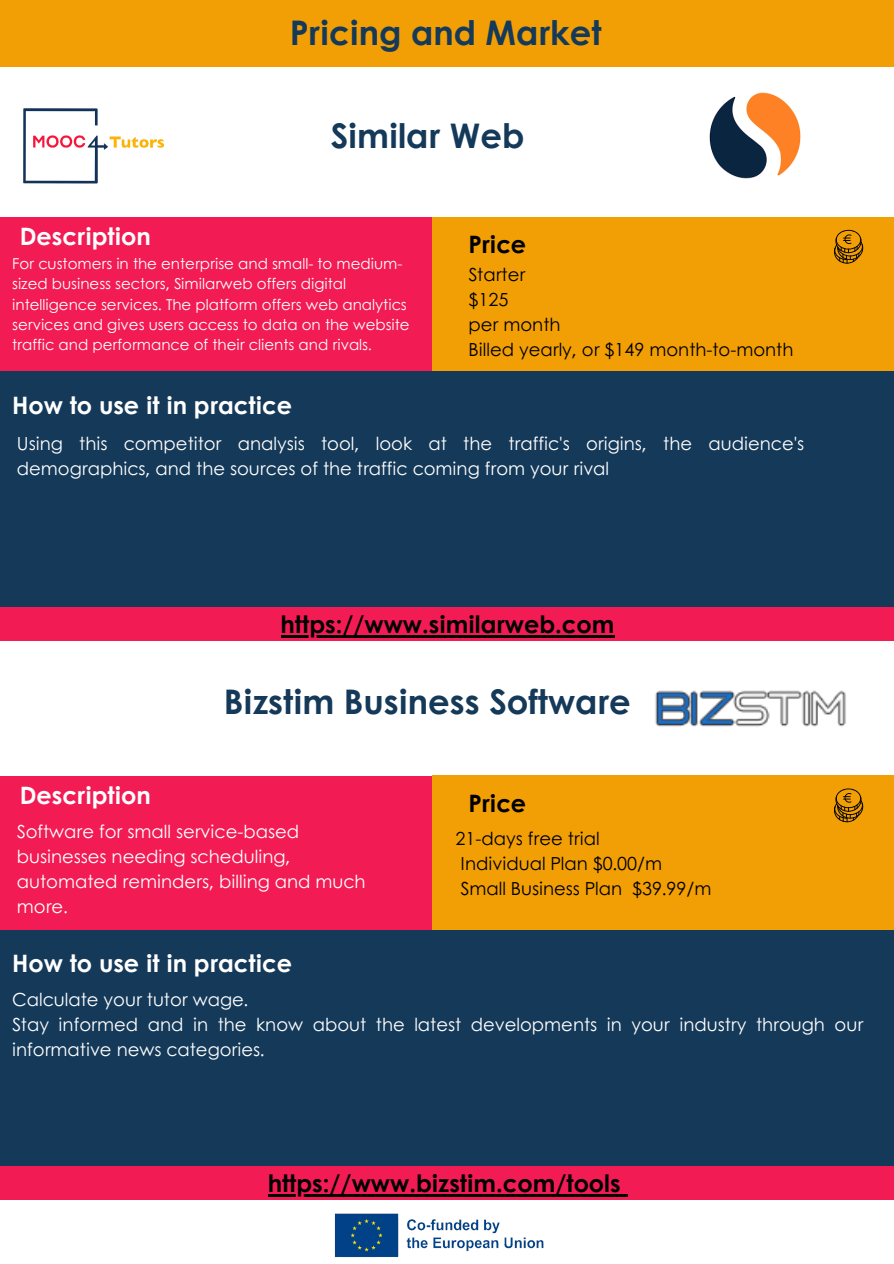
<style>
.page{position:relative;width:894px;height:1264px;background:#fff}
.page>*{position:absolute;margin:0;border:0;box-sizing:border-box;transform-origin:0 0}
.t1{font:700 33.9px "Century Gothic";color:#153959}
.t2{font:700 24px "Century Gothic";color:#000}
.t3{font:700 24px "Century Gothic";color:#fff}
.t4{font:18px/24.8px "Century Gothic";color:#fff}
.t5{font:18px/24.8px "Century Gothic";color:#000}
.t6{font:15px/20.2px "Century Gothic";color:#fff}
</style>
<div class="page">
<div style="left:0;top:0;width:893px;height:66px;background:#f29f05"></div>
<img style="left:23px;top:108px;width:141px;height:76px">
<img style="left:334px;top:1213px;width:210px;height:45px">
<div style="left:0;top:217px;width:432px;height:161px;background:#f21b54"></div>
<div style="left:432px;top:217px;width:461px;height:161px;background:#f29f05"></div>
<div style="left:0;top:372px;width:893px;height:236px;background:#153959"></div>
<svg style="left:834px;top:230px;width:29px;height:33px"></svg>
<div style="left:0;top:608px;width:893px;height:33px;background:#f21b54"></div>
<div style="left:0;top:775px;width:432px;height:161px;background:#f21b54"></div>
<div style="left:432px;top:775px;width:461px;height:158px;background:#f29f05"></div>
<div style="left:0;top:930px;width:893px;height:237px;background:#153959"></div>
<svg style="left:834px;top:788px;width:29px;height:34px"></svg>
<img style="left:709px;top:92px;width:92px;height:87px">
<img style="left:655px;top:690px;width:191px;height:37px">
<hr style="left:280px;top:635px;width:334px;height:3px;background:#000">
<div style="left:0;top:1166px;width:893px;height:33px;background:#f21b54"></div>
<h2 class="t1" style="left:290px;top:7px;width:313px">Pricing and Market</h2>
<h2 class="t1" style="left:330px;top:110px;width:195px">Similar Web</h2>
<p class="t3" style="left:20px;top:218px;width:133px">Description</p>
<h3 class="t6" style="left:12px;top:253px;width:399px">For customers in the enterprise and small- to medium&shy;sized business sectors, Similarweb offers digital intelligence services. The platform offers web analytics services and gives users access to data on the website traffic and performance of their clients and rivals.</h3>
<p class="t2" style="left:468px;top:226px;width:59px">Price</p>
<h2 class="t5" style="left:468px;top:261px;width:326px">Starter<br>$125<br>per month<br>Billed yearly, or $149 month-to-month</h2>
<h2 class="t3" style="left:12px;top:386px;width:281px">How to use it in practice</h2>
<h3 class="t4" style="left:17px;top:430px;width:788px">Using this competitor analysis tool, look at the traffic's origins, the audience's demographics, and the sources of the traffic coming from your rival</h3>
<h2 class="t2" style="left:280px;top:606px;width:335px">https://www.similarweb.com</h2>
<h3 class="t1" style="left:224px;top:675px;width:408px">Bizstim Business Software</h3>
<h2 class="t3" style="left:20px;top:776px;width:133px">Description</h2>
<h3 class="t4" style="left:17px;top:818px;width:350px">Software for small service-based businesses needing scheduling, automated reminders, billing and much more.</h3>
<p class="t2" style="left:468px;top:785px;width:59px">Price</p>
<h1 class="t5" style="left:455px;top:825px;width:257px">21-days free trial<br>Individual Plan $0.00/m<br>Small Business Plan $39.99/m</h1>
<h2 class="t3" style="left:12px;top:945px;width:281px">How to use it in practice</h2>
<p class="t4" style="left:12px;top:986px;width:852px">Calculate your tutor wage.<br>Stay informed and in the know about the latest developments in your industry through our informative news categories.</p>
<h3 class="t2" style="left:267px;top:1164px;width:354px">https://www.bizstim.com/tools</h3>
</div>
